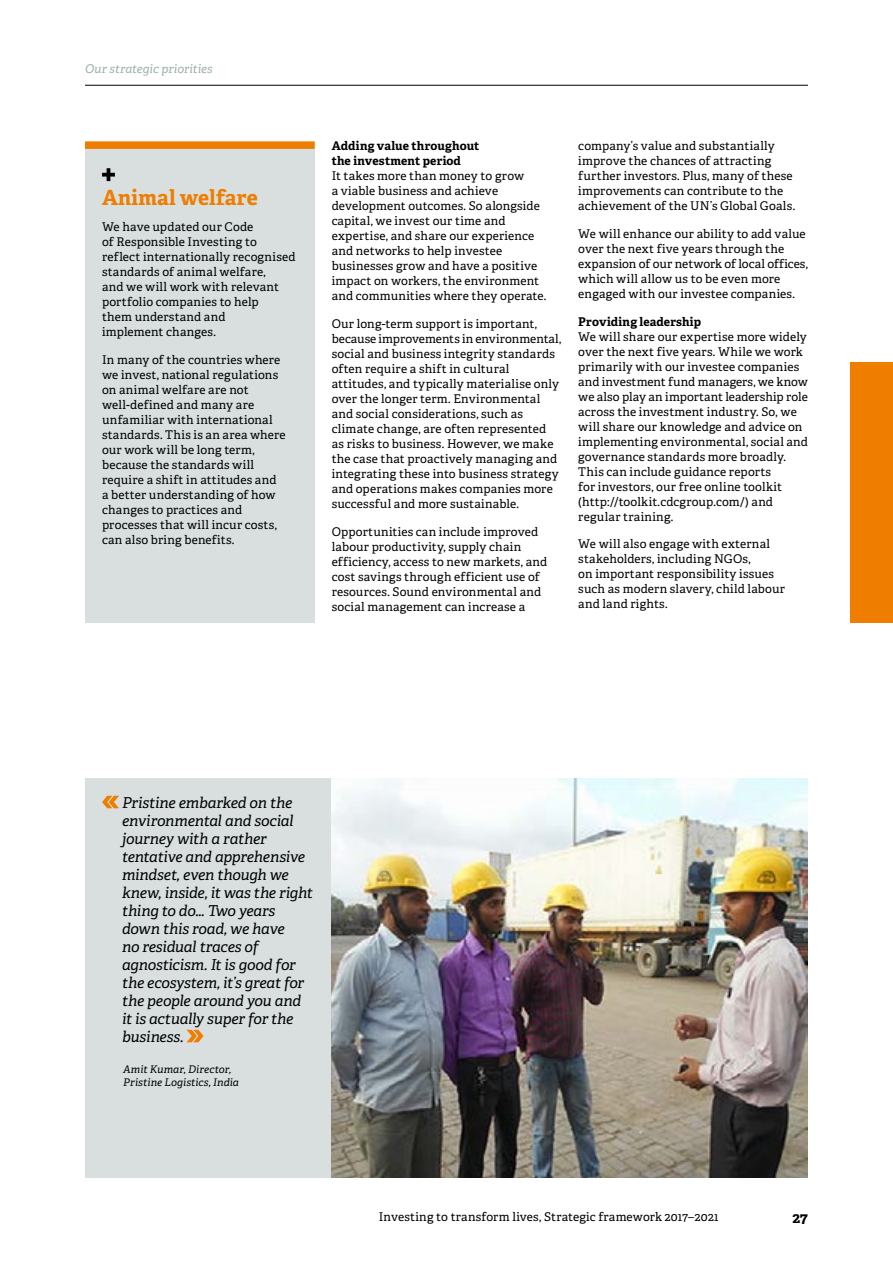
<style>
.page{position:relative;width:893px;height:1263px;background:#fff}
.page>*{position:absolute;margin:0;border:0;box-sizing:border-box;transform-origin:0 0}
.t1{font:700 21px "Adelle";letter-spacing:.005em;color:#ef7d00}
.t2{font:italic 15px/18px "Adelle";letter-spacing:-.015em;color:#000}
.t3{font:700 15px "Adelle";color:#000}
.t4{font:12px/15px "Adelle PE";letter-spacing:.015em;color:#000}
.t5{font:700 12px/15px "Adelle PE";letter-spacing:.01em;color:#000}
.t6{font:italic 12px "Adelle";color:#9db0ac}
.t7{font:italic 10.5px/13.5px "Adelle";letter-spacing:.01em;color:#000}
</style>
<div class="page">
<div style="left:85px;top:143px;width:230px;height:480px;background:#d8dfde"></div>
<div style="left:85px;top:779px;width:247px;height:399px;background:#d8dfde"></div>
<img style="left:332px;top:779px;width:476px;height:399px">
<div style="left:85px;top:141px;width:230px;height:8px;background:#ef7d00"></div>
<svg style="left:102px;top:168px;width:13px;height:13px"></svg>
<svg style="left:102px;top:796px;width:17px;height:12px"></svg>
<svg style="left:187px;top:1030px;width:17px;height:12px"></svg>
<hr style="left:85px;top:85px;width:723px;height:1px;background:#000">
<div style="left:850px;top:362px;width:43px;height:261px;background:#ef7d00"></div>
<p class="t6" style="left:85px;top:61px;width:129px">Our strategic priorities</p>
<h1 class="t1" style="left:102px;top:184px;width:157px">Animal welfare</h1>
<p class="t4" style="left:102px;top:218px;width:195px">We have updated our Code<br>of Responsible Investing to reflect internationally recognised standards of animal welfare,<br>and we will work with relevant portfolio companies to help<br>them understand and<br>implement changes.</p>
<p class="t4" style="left:102px;top:351px;width:185px">In many of the countries where we invest, national regulations on animal welfare are not well-defined and many are unfamiliar with international standards. This is an area where our work will be long term, because the standards will require a shift in attitudes and a better understanding of how changes to practices and processes that will incur costs, can also bring benefits.</p>
<p class="t5" style="left:332px;top:138px;width:149px">Adding value throughout the investment period</p>
<p class="t4" style="left:332px;top:168px;width:216px">It takes more than money to grow<br>a viable business and achieve development outcomes. So alongside capital, we invest our time and expertise, and share our experience and networks to help investee businesses grow and have a positive impact on workers, the environment and communities where they operate.</p>
<p class="t4" style="left:332px;top:316px;width:231px">Our long-term support is important, because improvements in environmental, social and business integrity standards often require a shift in cultural attitudes, and typically materialise only over the longer term. Environmental and social considerations, such as climate change, are often represented as risks to business. However, we make the case that proactively managing and integrating these into business strategy and operations makes companies more successful and more sustainable.</p>
<p class="t4" style="left:332px;top:523px;width:217px">Opportunities can include improved labour productivity, supply chain efficiency, access to new markets, and cost savings through efficient use of resources. Sound environmental and social management can increase a</p>
<p class="t4" style="left:578px;top:138px;width:218px">company’s value and substantially improve the chances of attracting further investors. Plus, many of these improvements can contribute to the achievement of the UN’s Global Goals.</p>
<p class="t4" style="left:578px;top:226px;width:231px">We will enhance our ability to add value over the next five years through the expansion of our network of local offices, which will allow us to be even more engaged with our investee companies.</p>
<p class="t5" style="left:578px;top:313px;width:124px">Providing leadership</p>
<p class="t4" style="left:578px;top:328px;width:231px">We will share our expertise more widely over the next five years. While we work primarily with our investee companies and investment fund managers, we know we also play an important leadership role across the investment industry. So, we will share our knowledge and advice on implementing environmental, social and governance standards more broadly.<br>This can include guidance reports<br>for investors, our free online toolkit (http://toolkit.cdcgroup.com/) and regular training.</p>
<p class="t4" style="left:578px;top:536px;width:208px">We will also engage with external stakeholders, including NGOs,<br>on important responsibility issues such as modern slavery, child labour and land rights.</p>
<p class="t2" style="left:122px;top:794px;width:192px">Pristine embarked on the environmental and social journey with a rather tentative and apprehensive mindset, even though we knew, inside, it was the right thing to do… Two years down this road, we have<br>no residual traces of agnosticism. It is good for the ecosystem, it’s great for the people around you and it is actually super for the business.</p>
<p class="t7" style="left:123px;top:1062px;width:117px">Amit Kumar, Director,<br>Pristine Logistics, India</p>
<p class="t4" style="left:379px;top:1209px;width:341px">Investing to transform lives, Strategic framework 2017–2021</p>
<p class="t3" style="left:792px;top:1208px;width:17px">27</p>
</div>
